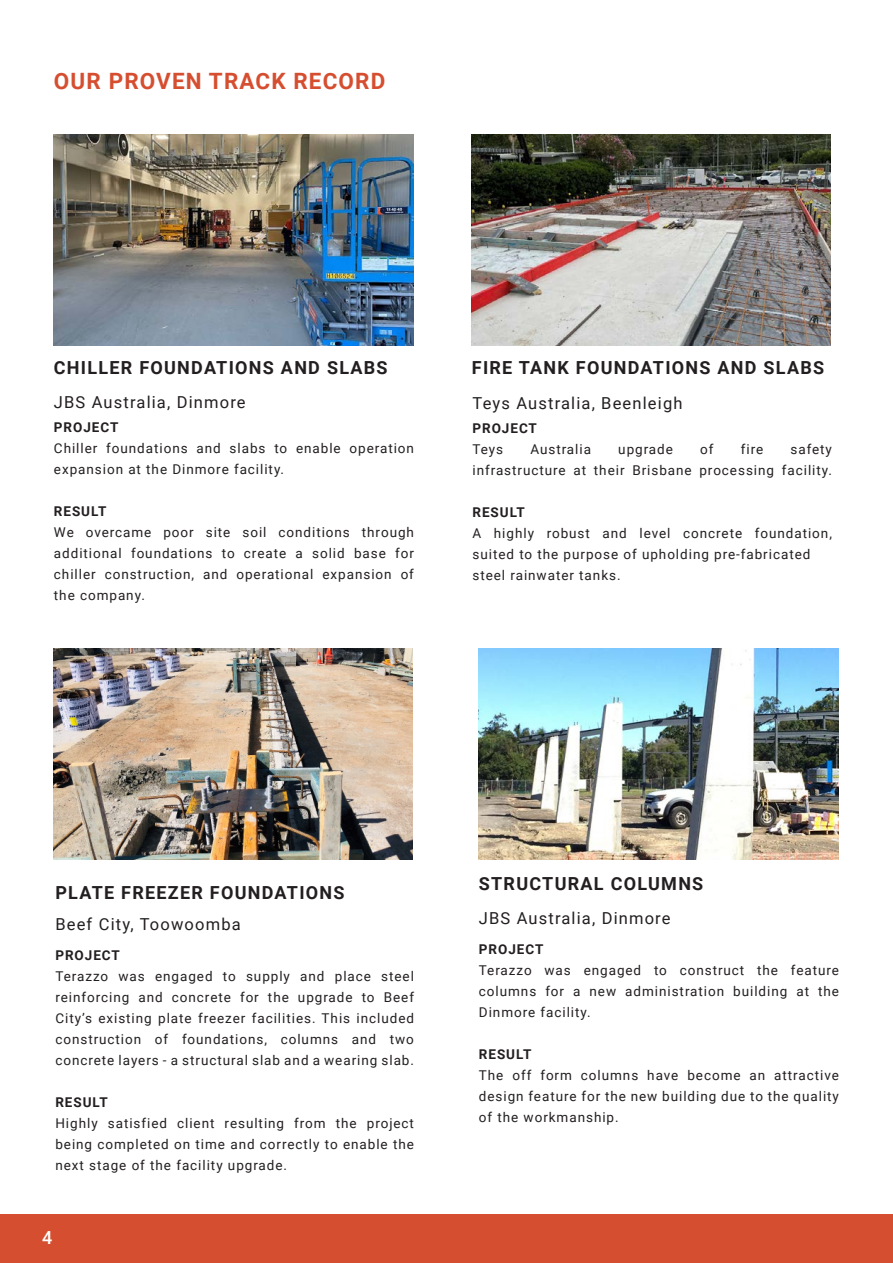
<style>
.page{position:relative;width:893px;height:1263px;background:#fff}
.page>*{position:absolute;margin:0;border:0;box-sizing:border-box;transform-origin:0 0}
.t1{font:700 22.5px "Roboto";letter-spacing:.05em;color:#d64e30}
.t2{font:700 18px "Roboto";letter-spacing:.07em;color:#231f20}
.t3{font:500 18px "Roboto";color:#fff}
.t4{font:16.5px "Roboto";letter-spacing:.07em;color:#231f20}
.t5{font:13.5px/21px "Roboto";letter-spacing:.07em;color:#231f20;text-align:justify}
.t6{font:700 13.5px "Roboto";letter-spacing:.07em;color:#231f20}
</style>
<div class="page">
<div style="left:0;top:1215px;width:893px;height:48px;background:#d64e30"></div>
<img style="left:479px;top:649px;width:360px;height:211px">
<img style="left:54px;top:649px;width:358px;height:211px">
<img style="left:54px;top:134px;width:360px;height:211px">
<img style="left:472px;top:134px;width:358px;height:211px">
<p class="t1" style="left:54px;top:65px;width:333px">OUR PROVEN TRACK RECORD</p>
<p class="t2" style="left:54px;top:355px;width:335px">CHILLER FOUNDATIONS AND SLABS</p>
<p class="t4" style="left:54px;top:390px;width:193px">JBS Australia, Dinmore</p>
<p class="t6" style="left:54px;top:418px;width:66px">PROJECT</p>
<p class="t5" style="left:54px;top:437px;width:362px">Chiller foundations and slabs to enable operation</p>
<p class="t5" style="left:54px;top:458px;width:232px">expansion at the Dinmore facility.</p>
<p class="t6" style="left:54px;top:502px;width:54px">RESULT</p>
<p class="t5" style="left:54px;top:521px;width:362px">We overcame poor site soil conditions through</p>
<p class="t5" style="left:54px;top:542px;width:362px">additional foundations to create a solid base for chiller construction, and operational expansion of the company.</p>
<p class="t2" style="left:472px;top:355px;width:354px">FIRE TANK FOUNDATIONS AND SLABS</p>
<p class="t4" style="left:472px;top:392px;width:212px">Teys Australia, Beenleigh</p>
<p class="t6" style="left:472px;top:419px;width:66px">PROJECT</p>
<p class="t5" style="left:472px;top:439px;width:32px">Teys</p>
<p class="t5" style="left:530px;top:439px;width:62px">Australia</p>
<p class="t5" style="left:618px;top:439px;width:56px">upgrade</p>
<p class="t5" style="left:700px;top:439px;width:15px">of</p>
<p class="t5" style="left:741px;top:439px;width:24px">fire</p>
<p class="t5" style="left:790px;top:439px;width:43px">safety</p>
<p class="t5" style="left:472px;top:460px;width:361px">infrastructure at their Brisbane processing facility.</p>
<p class="t6" style="left:472px;top:503px;width:54px">RESULT</p>
<p class="t5" style="left:472px;top:523px;width:361px">A highly robust and level concrete foundation,</p>
<p class="t5" style="left:472px;top:544px;width:339px">suited to the purpose of upholding pre-fabricated steel rainwater tanks.</p>
<p class="t2" style="left:55px;top:880px;width:291px">PLATE FREEZER FOUNDATIONS</p>
<p class="t4" style="left:55px;top:912px;width:187px">Beef City, Toowoomba</p>
<p class="t6" style="left:55px;top:945px;width:66px">PROJECT</p>
<p class="t5" style="left:55px;top:965px;width:360px">Terazzo was engaged to supply and place steel reinforcing and concrete for the upgrade to Beef City’s existing plate freezer facilities. This included construction of foundations, columns and two concrete layers - a structural slab and a wearing slab.</p>
<p class="t6" style="left:55px;top:1092px;width:54px">RESULT</p>
<p class="t5" style="left:55px;top:1112px;width:360px">Highly satisfied client resulting from the project</p>
<p class="t5" style="left:55px;top:1133px;width:360px">being completed on time and correctly to enable the next stage of the facility upgrade.</p>
<h2 class="t3" style="left:42px;top:1224px;width:12px">4</h2>
<p class="t2" style="left:479px;top:871px;width:226px">STRUCTURAL COLUMNS</p>
<p class="t4" style="left:479px;top:907px;width:193px">JBS Australia, Dinmore</p>
<p class="t6" style="left:479px;top:940px;width:66px">PROJECT</p>
<p class="t5" style="left:479px;top:959px;width:362px">Terazzo was engaged to construct the feature columns for a new administration building at the Dinmore facility.</p>
<p class="t6" style="left:479px;top:1045px;width:54px">RESULT</p>
<p class="t5" style="left:479px;top:1064px;width:362px">The off form columns have become an attractive design feature for the new building due to the quality of the workmanship.</p>
</div>
